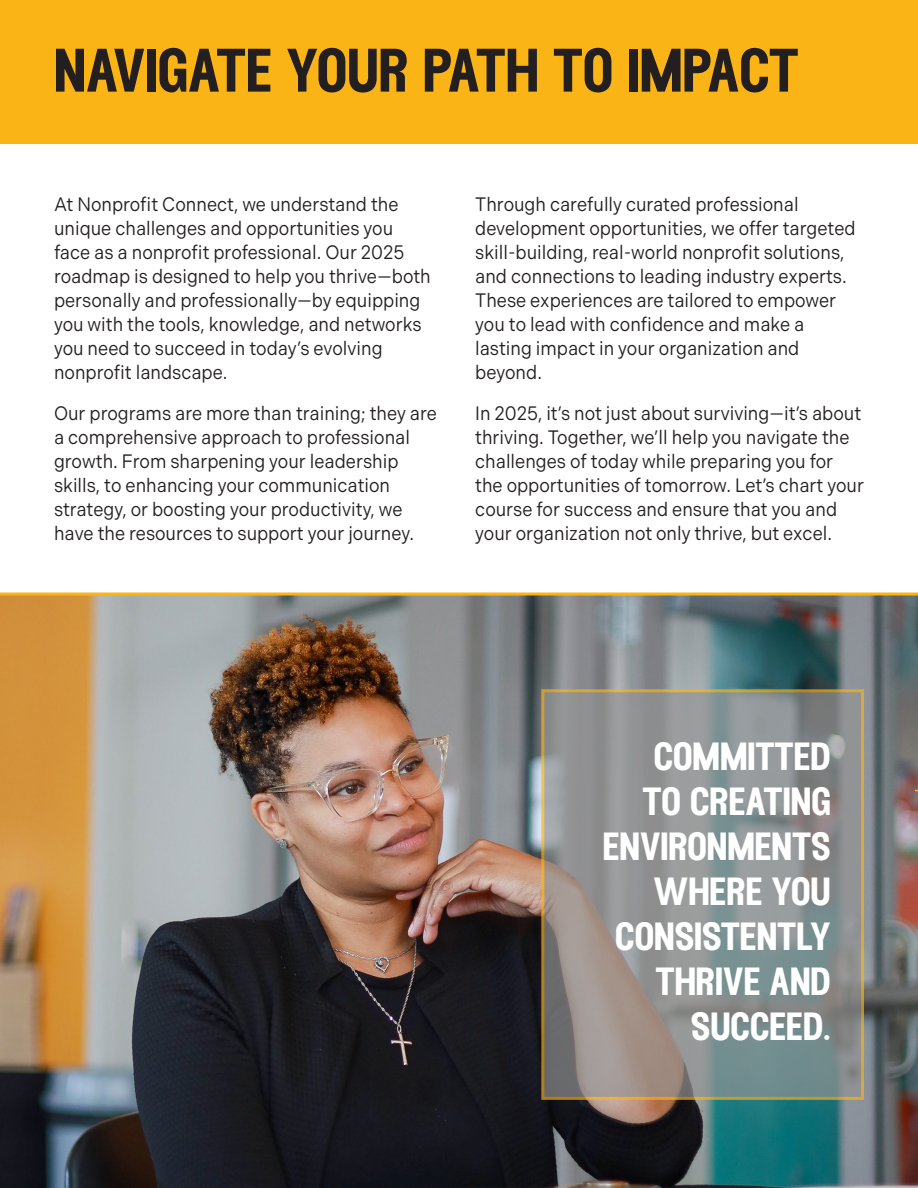
<style>
.page{position:relative;width:918px;height:1188px;background:#fff}
.page>*{position:absolute;margin:0;border:0;box-sizing:border-box;transform-origin:0 0}
.t1{font:58.5px "ED Nimpkish";color:#231f20}
.t2{font:37.5px/45px "ED Nimpkish";color:#fff;text-align:right}
.t3{font:19.5px/24px "Indivisible";color:#231f20;scale:.93 1}
</style>
<div class="page">
<div style="left:0;top:0;width:918px;height:144px;background:#fbb416"></div>
<img style="left:0;top:596px;width:918px;height:592px">
<svg style="left:0;top:592px;width:918px;height:4px;background:#ecb740"></svg>
<svg style="left:541px;top:689px;width:323px;height:411px;background:#8f918d"></svg>
<p class="t1" style="left:54px;top:37px;width:746px">NAVIGATE YOUR PATH TO IMPACT</p>
<p class="t3" style="left:54px;top:193px;width:407px">At Nonprofit Connect, we understand the unique challenges and opportunities you face as a nonprofit professional. Our 2025 roadmap is designed to help you thrive—both personally and professionally—by equipping you with the tools, knowledge, and networks you need to succeed in today’s evolving nonprofit landscape.</p>
<p class="t3" style="left:54px;top:401px;width:413px">Our programs are more than training; they are a comprehensive approach to professional growth. From sharpening your leadership skills, to enhancing your communication strategy, or boosting your productivity, we have the resources to support your journey.</p>
<p class="t3" style="left:475px;top:193px;width:411px">Through carefully curated professional development opportunities, we offer targeted skill-building, real-world nonprofit solutions, and connections to leading industry experts.<br>These experiences are tailored to empower you to lead with confidence and make a lasting impact in your organization and beyond.</p>
<p class="t3" style="left:475px;top:401px;width:420px">In 2025, it’s not just about surviving—it’s about thriving. Together, we’ll help you navigate the challenges of today while preparing you for the opportunities of tomorrow. Let’s chart your course for success and ensure that you and your organization not only thrive, but excel.</p>
<p class="t2" style="left:603px;top:734px;width:230px">COMMITTED<br>TO CREATING<br>ENVIRONMENTS<br>WHERE YOU<br>CONSISTENTLY<br>THRIVE AND<br>SUCCEED.</p>
</div>
